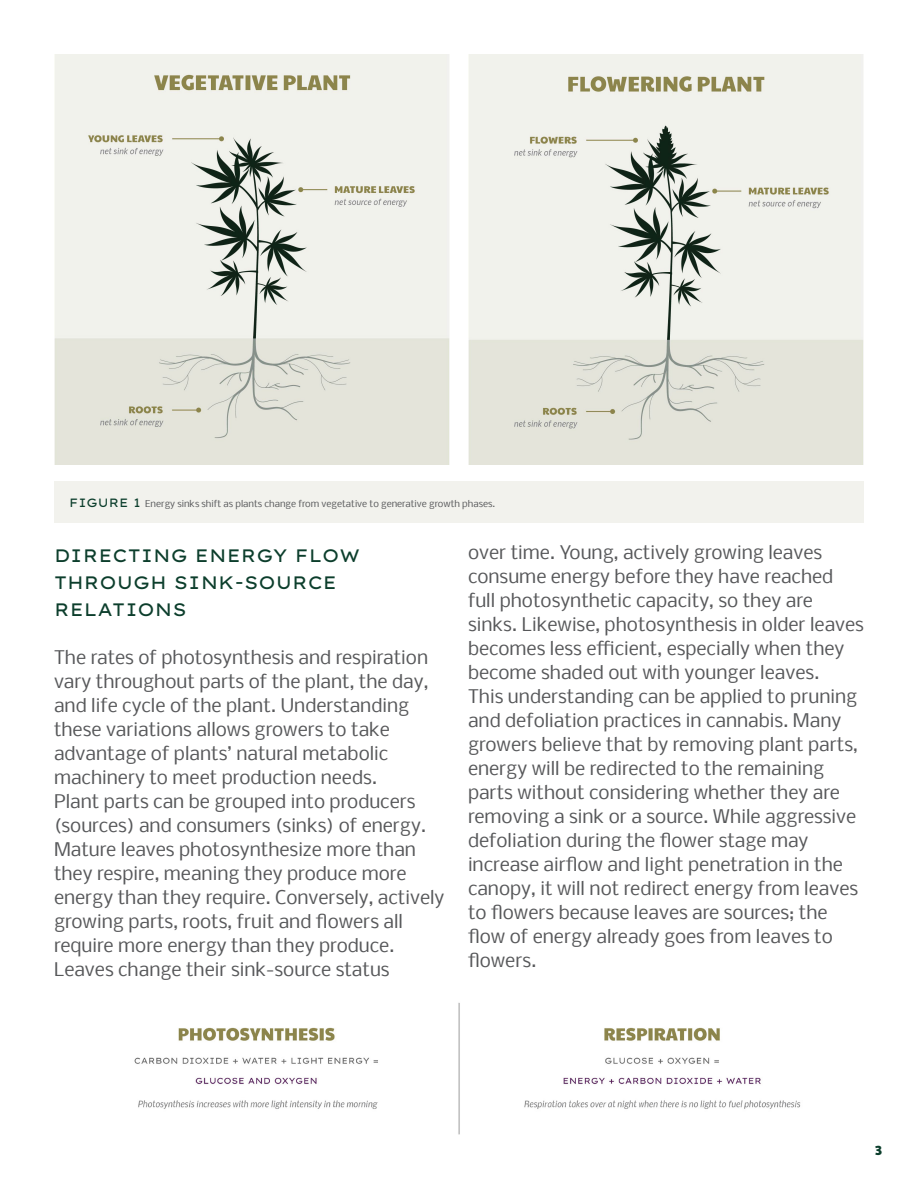
<style>
.page{position:relative;width:918px;height:1188px;background:#fff}
.page>*{position:absolute;margin:0;border:0;box-sizing:border-box;transform-origin:0 0}
.t1{font:18px/24px "Nobile";color:#57585a}
.t2{font:18px/27px "Lexend Giga";color:#0c3e2c}
.t3{font:13.5px "Paytone One";color:#0c3e2c}
.t4{font:9px "Nobile";color:#57585a}
.s1{font-family:"Lexend Giga";font-size:12px;color:#0c3e2c}
</style>
<div class="page">
<img style="left:54px;top:54px;width:396px;height:411px">
<img style="left:468px;top:54px;width:396px;height:411px">
<img style="left:134px;top:1003px;width:667px;height:132px">
<div style="left:54px;top:481px;width:810px;height:41px;background:#f2f2ed"></div>
<p class="t4" style="left:69px;top:497px;width:427px"><span class="s1">FIGURE 1</span> Energy sinks shift as plants change from vegetative to generative growth phases.</p>
<p class="t1" style="left:468px;top:539px;width:397px">over time. Young, actively growing leaves consume energy before they have reached full photosynthetic capacity, so they are sinks. Likewise, photosynthesis in older leaves becomes less efficient, especially when they become shaded out with younger leaves.<br>This understanding can be applied to pruning and defoliation practices in cannabis. Many growers believe that by removing plant parts, energy will be redirected to the remaining parts without considering whether they are removing a sink or a source. While aggressive defoliation during the flower stage may increase airflow and light penetration in the canopy, it will not redirect energy from leaves to flowers because leaves are sources; the flow of energy already goes from leaves to flowers.</p>
<p class="t2" style="left:54px;top:541px;width:308px">DIRECTING ENERGY FLOW<br>THROUGH SINK-SOURCE<br>RELATIONS</p>
<p class="t1" style="left:54px;top:645px;width:392px">The rates of photosynthesis and respiration vary throughout parts of the plant, the day, and life cycle of the plant. Understanding these variations allows growers to take advantage of plants’ natural metabolic machinery to meet production needs.<br>Plant parts can be grouped into producers (sources) and consumers (sinks) of energy.<br>Mature leaves photosynthesize more than they respire, meaning they produce more energy than they require. Conversely, actively growing parts, roots, fruit and flowers all require more energy than they produce.<br>Leaves change their sink-source status</p>
<p class="t3" style="left:875px;top:1137px;width:9px">3</p>
</div>
